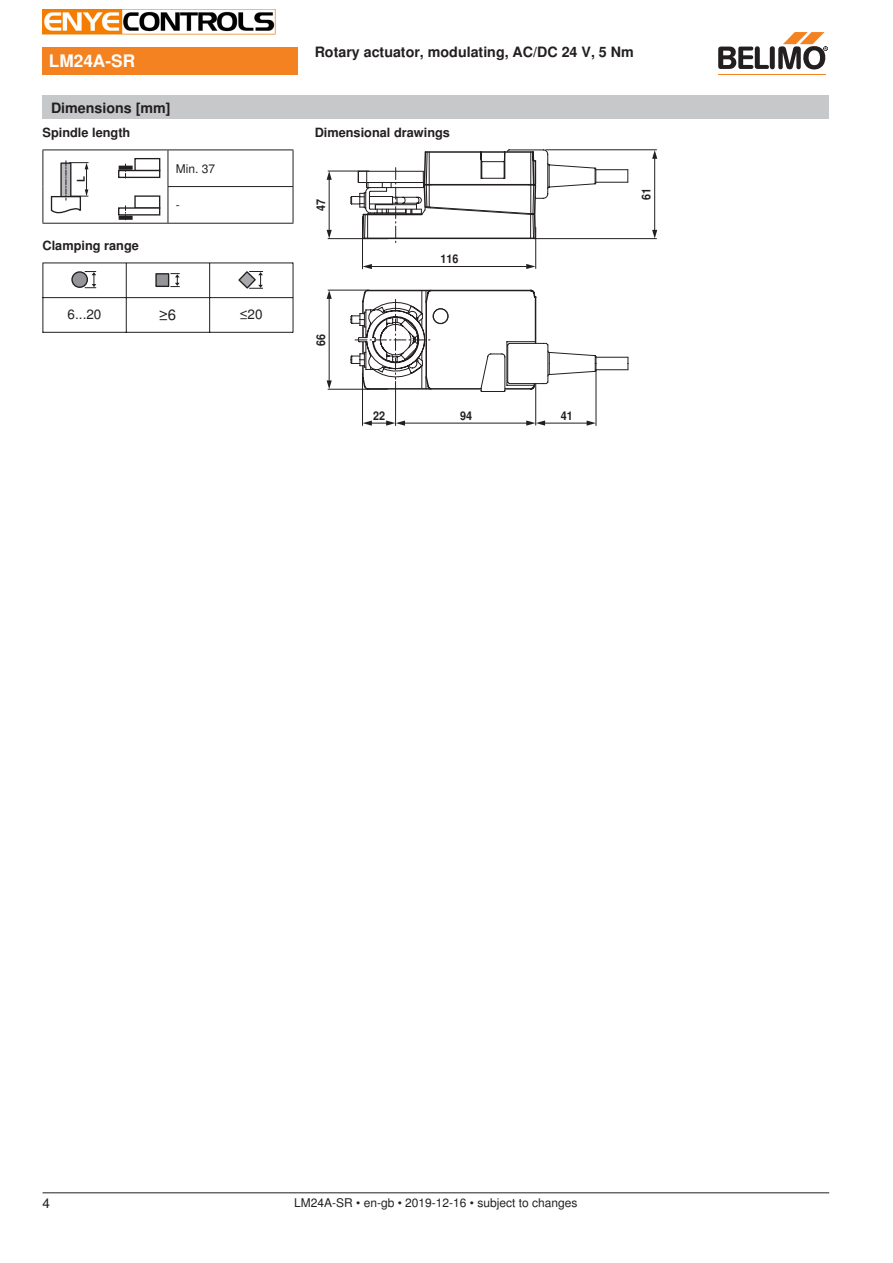
<style>
.page{position:relative;width:893px;height:1263px;background:#fff}
.page>*{position:absolute;margin:0;border:0;box-sizing:border-box;transform-origin:0 0}
.t1{font:700 17.25px "Nimbus Sans BEL";color:#fff}
.t2{font:15px "Nimbus Sans BEL";color:#231f20}
.t3{font:700 14.25px "Nimbus Sans BEL";color:#231f20}
.t4{font:13.5px "Nimbus Sans BEL";color:#231f20}
.t5{font:13.5px "Nimbus Sans BEL";color:#231f20}
.t6{font:700 12.75px "Nimbus Sans BEL";color:#231f20}
.Footer_EU_center{font:12px "Nimbus Sans BEL";color:#231f20}
.t7{font:700 12px "Nimbus Sans BEL";color:#231f20;scale:.9 1}
.t8{font:700 10.65px "Nimbus Sans BEL";color:#231f20;scale:.9 1}
</style>
<div class="page">
<hr style="left:43px;top:150px;width:1px;height:37px;background:#231f20">
<hr style="left:43px;top:187px;width:1px;height:36px;background:#231f20">
<hr style="left:168px;top:150px;width:1px;height:36px;background:#231f20">
<hr style="left:293px;top:150px;width:1px;height:36px;background:#231f20">
<hr style="left:168px;top:187px;width:1px;height:36px;background:#231f20">
<hr style="left:293px;top:187px;width:1px;height:36px;background:#231f20">
<hr style="left:43px;top:150px;width:125px;height:1px;background:#231f20">
<hr style="left:168px;top:150px;width:125px;height:1px;background:#231f20">
<hr style="left:168px;top:186px;width:125px;height:1px;background:#231f20">
<hr style="left:43px;top:223px;width:125px;height:1px;background:#231f20">
<hr style="left:168px;top:223px;width:125px;height:1px;background:#231f20">
<svg style="left:50px;top:161px;width:38px;height:53px"></svg>
<div style="left:134px;top:158px;width:26px;height:13px;background:#fff;border:1px solid #231f20"></div>
<div style="left:118px;top:170px;width:42px;height:8px;background:#fff;border:1px solid #231f20"></div>
<svg style="left:119px;top:166px;width:14px;height:4px"></svg>
<svg style="left:125px;top:163px;width:1px;height:15px"></svg>
<div style="left:134px;top:195px;width:26px;height:14px;background:#fff;border:1px solid #231f20"></div>
<div style="left:118px;top:207px;width:42px;height:9px;background:#fff;border:1px solid #231f20"></div>
<svg style="left:119px;top:216px;width:14px;height:4px"></svg>
<svg style="left:125px;top:205px;width:1px;height:15px"></svg>
<hr style="left:43px;top:263px;width:1px;height:69px;background:#231f20">
<hr style="left:126px;top:263px;width:1px;height:69px;background:#231f20">
<hr style="left:209px;top:263px;width:1px;height:69px;background:#231f20">
<hr style="left:293px;top:263px;width:1px;height:69px;background:#231f20">
<hr style="left:43px;top:263px;width:250px;height:1px;background:#231f20">
<hr style="left:43px;top:297px;width:250px;height:1px;background:#231f20">
<hr style="left:43px;top:332px;width:250px;height:1px;background:#231f20">
<div style="left:72px;top:272px;width:15px;height:15px;background:#939598;border-radius:50%"></div>
<div style="left:71px;top:271px;width:17px;height:17px;border:1px solid #231f20;border-radius:50%"></div>
<svg style="left:85px;top:271px;width:11px;height:17px"></svg>
<svg style="left:170px;top:273px;width:10px;height:14px"></svg>
<div style="left:156px;top:274px;width:13px;height:12px;background:#939598"></div>
<div style="left:155px;top:273px;width:14px;height:14px;border:1px solid #231f20"></div>
<svg style="left:238px;top:271px;width:25px;height:18px"></svg>
<hr style="left:545px;top:150px;width:112px;height:1px;background:#231f20">
<hr style="left:534px;top:238px;width:123px;height:1px;background:#231f20">
<svg style="left:350px;top:150px;width:279px;height:90px"></svg>
<svg style="left:379px;top:151px;width:250px;height:241px"></svg>
<svg style="left:350px;top:289px;width:279px;height:101px"></svg>
<hr style="left:395px;top:381px;width:1px;height:45px;background:#231f20">
<hr style="left:362px;top:373px;width:1px;height:53px;background:#231f20">
<hr style="left:535px;top:384px;width:1px;height:41px;background:#231f20">
<hr style="left:596px;top:370px;width:1px;height:56px;background:#231f20">
<hr style="left:328px;top:290px;width:41px;height:1px;background:#231f20">
<hr style="left:328px;top:389px;width:60px;height:1px;background:#231f20">
<hr style="left:543px;top:423px;width:47px;height:1px;background:#231f20">
<svg style="left:587px;top:420px;width:9px;height:6px"></svg>
<hr style="left:402px;top:423px;width:127px;height:1px;background:#231f20">
<svg style="left:526px;top:420px;width:19px;height:6px"></svg>
<svg style="left:363px;top:420px;width:42px;height:6px"></svg>
<hr style="left:329px;top:296px;width:1px;height:86px;background:#231f20">
<svg style="left:327px;top:380px;width:5px;height:9px"></svg>
<svg style="left:327px;top:290px;width:5px;height:9px"></svg>
<hr style="left:362px;top:216px;width:1px;height:53px;background:#231f20">
<hr style="left:535px;top:227px;width:1px;height:42px;background:#231f20">
<hr style="left:328px;top:171px;width:41px;height:1px;background:#231f20">
<hr style="left:328px;top:238px;width:60px;height:1px;background:#231f20">
<hr style="left:369px;top:266px;width:160px;height:1px;background:#231f20">
<svg style="left:526px;top:264px;width:9px;height:5px"></svg>
<svg style="left:363px;top:264px;width:9px;height:5px"></svg>
<hr style="left:329px;top:177px;width:1px;height:55px;background:#231f20">
<svg style="left:327px;top:230px;width:5px;height:8px"></svg>
<svg style="left:327px;top:171px;width:5px;height:9px"></svg>
<hr style="left:654px;top:155px;width:1px;height:78px;background:#231f20">
<svg style="left:652px;top:230px;width:5px;height:8px"></svg>
<svg style="left:652px;top:150px;width:5px;height:9px"></svg>
<div style="left:43px;top:47px;width:255px;height:27px;background:#f58220"></div>
<hr style="left:718px;top:74px;width:107px;height:1px;background:#f58220">
<svg style="left:718px;top:32px;width:110px;height:38px"></svg>
<div style="left:43px;top:96px;width:786px;height:23px;background:#c7c8ca"></div>
<hr style="left:43px;top:1192px;width:786px;height:1px;background:#231f20">
<img style="left:43px;top:9px;width:232px;height:26px">
<p class="t1" style="left:49px;top:51px;width:88px">LM24A-SR</p>
<p class="t3" style="left:51px;top:99px;width:121px">Dimensions [mm]</p>
<p class="t6" style="left:43px;top:125px;width:89px">Spindle length</p>
<p class="t8" style="left:74px;top:182px;width:8px;rotate:-90deg">L</p>
<p class="t6" style="left:43px;top:238px;width:98px">Clamping range</p>
<p class="Footer_EU_center" style="left:176px;top:161px;width:41px">Min. 37</p>
<p class="Footer_EU_center" style="left:176px;top:198px;width:5px">-</p>
<p class="t4" style="left:68px;top:306px;width:35px">6...20</p>
<p class="t2" style="left:159px;top:305px;width:19px">≥6</p>
<p class="t4" style="left:240px;top:306px;width:24px">≤20</p>
<p class="t3" style="left:315px;top:44px;width:321px">Rotary actuator, modulating, AC/DC 24 V, 5 Nm</p>
<p class="t6" style="left:315px;top:125px;width:137px">Dimensional drawings</p>
<p class="t7" style="left:313px;top:211px;width:15px;rotate:-90deg">47</p>
<p class="t7" style="left:440px;top:251px;width:22px">116</p>
<p class="t7" style="left:639px;top:200px;width:15px;rotate:-90deg">61</p>
<p class="t7" style="left:313px;top:346px;width:15px;rotate:-90deg">66</p>
<p class="t7" style="left:373px;top:408px;width:15px">22</p>
<p class="t7" style="left:460px;top:408px;width:15px">94</p>
<p class="t7" style="left:561px;top:408px;width:15px">41</p>
<p class="t5" style="left:43px;top:1195px;width:9px">4</p>
<p class="Footer_EU_center" style="left:294px;top:1196px;width:285px">LM24A-SR • en-gb • 2019-12-16 • subject to changes</p>
</div>
